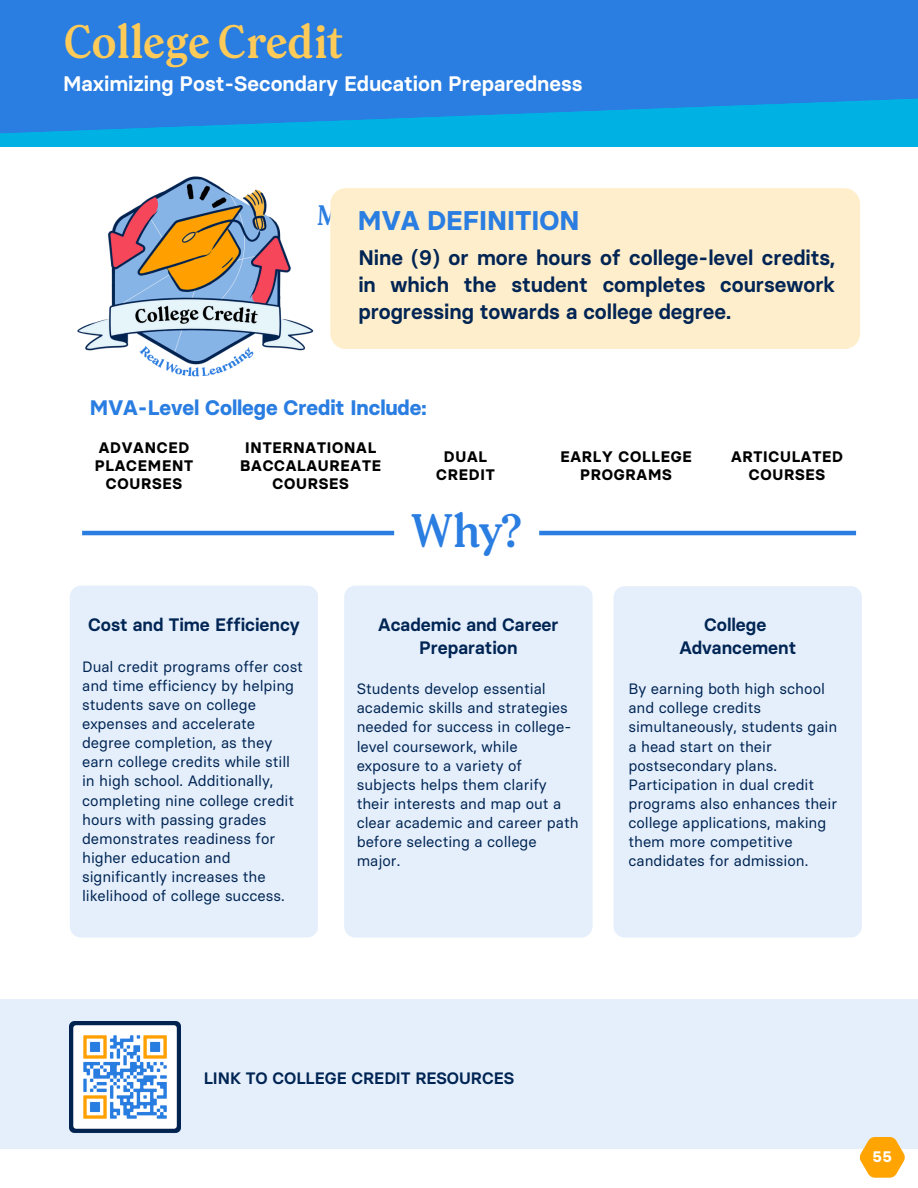
<style>
.page{position:relative;width:918px;height:1188px;background:#fff}
.page>*{position:absolute;margin:0;border:0;box-sizing:border-box;transform-origin:0 0}
.t1{font:600 45px "Prody";color:#ffcb58}
.t2{font:600 45px "Prody";color:#2a7de1}
.t3{font:600 27px "Prody";color:#2a7de1}
.t4{font:700 27px "Basier Square";color:#2a7de1}
.t5{font:600 21px/27px "Basier Square";color:#002554;text-align:justify}
.t6{font:600 21px "Basier Square";color:#fff}
.t7{font:700 21px "Basier Square";color:#2a7de1}
.t8{font:600 18px/22.5px "Basier Square";color:#002554;text-align:center}
.t9{font:600 16.5px "Basier Square";color:#002554}
.t10{font:700 15.3px/18px "Basier Square";letter-spacing:.05em;color:#000;text-align:center}
.t11{font:700 15.3px "Basier Square";color:#fff}
.t12{font:15px/19.2px "Basier Square";color:#002554}
</style>
<div class="page">
<img style="left:77px;top:176px;width:237px;height:201px">
<div style="left:0;top:999px;width:918px;height:150px;background:#e5effb"></div>
<svg style="left:860px;top:1137px;width:45px;height:41px;background:#fcb739"></svg>
<div style="left:0;top:82px;width:918px;height:65px;background:#00b2e4"></div>
<svg style="left:0;top:0;width:918px;height:134px;background:#2484e1"></svg>
<hr style="left:82px;top:531px;width:330px;height:4px;background:#2a7de1">
<hr style="left:521px;top:531px;width:335px;height:4px;background:#2a7de1">
<div style="left:70px;top:586px;width:248px;height:352px;background:#e5effb;border-radius:11px"></div>
<div style="left:614px;top:586px;width:248px;height:351px;background:#e5effb;border-radius:11px"></div>
<div style="left:344px;top:586px;width:249px;height:352px;background:#e5effb"></div>
<div style="left:394px;top:493px;width:145px;height:81px;background:#fff;border-radius:20px"></div>
<img style="left:70px;top:1022px;width:110px;height:114px">
<div style="left:330px;top:188px;width:530px;height:161px;background:#ffeecb;border-radius:16px"></div>
<h4 class="t1" style="left:64px;top:12px;width:281px">College Credit</h4>
<p class="t6" style="left:63px;top:71px;width:521px">Maximizing Post-Secondary Education Preparedness</p>
<h2 class="t3" style="left:318px;top:197px;width:186px">MVA Definition</h2>
<p class="t4" style="left:358px;top:204px;width:223px">MVA DEFINITION</p>
<p class="t5" style="left:358px;top:245px;width:478px">Nine (9) or more hours of college-level credits, in which the student completes coursework progressing towards a college degree.</p>
<p class="t7" style="left:90px;top:395px;width:338px">MVA-Level College Credit Include:</p>
<h1 class="t10" style="left:95px;top:439px;width:100px">ADVANCED<br>PLACEMENT<br>COURSES</h1>
<p class="t10" style="left:240px;top:439px;width:142px">INTERNATIONAL<br>BACCALAUREATE<br>COURSES</p>
<h6 class="t10" style="left:444px;top:448px;width:45px">DUAL</h6>
<p class="t10" style="left:436px;top:466px;width:60px">CREDIT</p>
<h4 class="t2" style="left:412px;top:501px;width:111px">Why?</h4>
<h6 class="t10" style="left:560px;top:448px;width:133px">EARLY COLLEGE<br>PROGRAMS</h6>
<p class="t10" style="left:731px;top:448px;width:114px">ARTICULATED<br>COURSES</p>
<h3 class="t8" style="left:88px;top:614px;width:213px">Cost and Time Efficiency</h3>
<h4 class="t12" style="left:82px;top:657px;width:222px">Dual credit programs offer cost and time efficiency by helping students save on college expenses and accelerate degree completion, as they earn college credits while still in high school. Additionally, completing nine college credit hours with passing grades demonstrates readiness for higher education and significantly increases the likelihood of college success.</h4>
<p class="t8" style="left:378px;top:614px;width:182px">Academic and Career<br>Preparation</p>
<p class="t12" style="left:357px;top:679px;width:223px">Students develop essential academic skills and strategies needed for success in college&shy;level coursework, while exposure to a variety of subjects helps them clarify their interests and map out a clear academic and career path before selecting a college major.</p>
<p class="t8" style="left:679px;top:614px;width:118px">College<br>Advancement</p>
<p class="t12" style="left:628px;top:679px;width:210px">By earning both high school and college credits simultaneously, students gain a head start on their postsecondary plans.<br>Participation in dual credit programs also enhances their college applications, making them more competitive candidates for admission.</p>
<h6 class="t9" style="left:204px;top:1068px;width:312px">LINK TO COLLEGE CREDIT RESOURCES</h6>
<h1 class="t11" style="left:873px;top:1147px;width:20px">55</h1>
</div>
